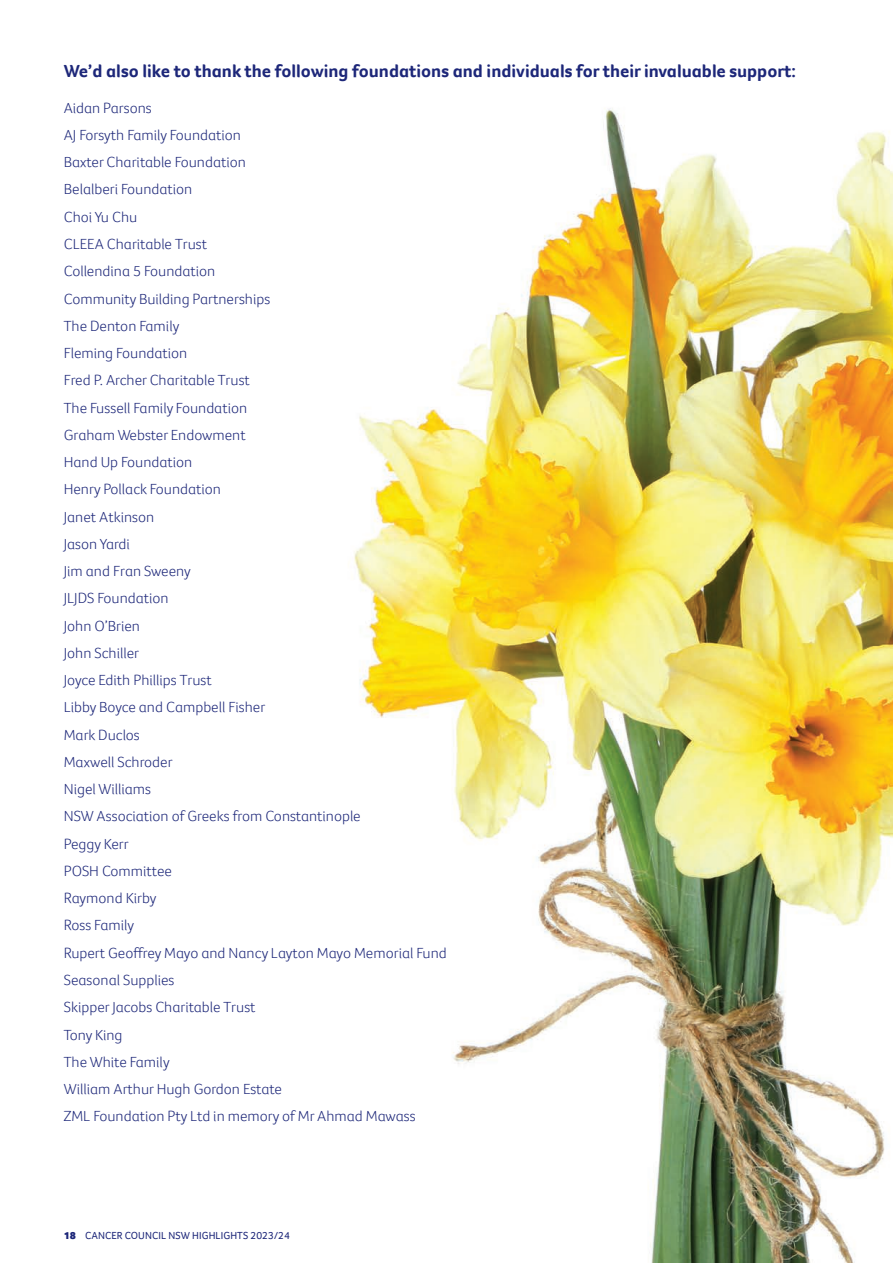
<style>
.page{position:relative;width:893px;height:1263px;background:#fff}
.page>*{position:absolute;margin:0;border:0;box-sizing:border-box;transform-origin:0 0}
.intro{font:700 18px "Foco CC";color:#1d2779}
.Body{font:300 15px "Foco CC";color:#1d2779}
.t1{font:10.5px "Foco CC";letter-spacing:.01em;color:#1d2779}
.s1{font-weight:900}
</style>
<div class="page">
<img style="left:354px;top:108px;width:539px;height:1155px">
<p class="intro" style="left:64px;top:59px;width:734px">We’d also like to thank the following foundations and individuals for their invaluable support:</p>
<p class="Body" style="left:64px;top:98px;width:90px">Aidan Parsons</p>
<p class="Body" style="left:64px;top:125px;width:179px">AJ Forsyth Family Foundation</p>
<p class="Body" style="left:64px;top:152px;width:184px">Baxter Charitable Foundation</p>
<p class="Body" style="left:64px;top:179px;width:130px">Belalberi Foundation</p>
<p class="Body" style="left:64px;top:207px;width:75px">Choi Yu Chu</p>
<p class="Body" style="left:64px;top:234px;width:145px">CLEEA Charitable Trust</p>
<p class="Body" style="left:64px;top:261px;width:153px">Collendina 5 Foundation</p>
<p class="Body" style="left:64px;top:288px;width:208px">Community Building Partnerships</p>
<p class="Body" style="left:64px;top:316px;width:117px">The Denton Family</p>
<p class="Body" style="left:64px;top:343px;width:125px">Fleming Foundation</p>
<p class="Body" style="left:64px;top:370px;width:188px">Fred P. Archer Charitable Trust</p>
<p class="Body" style="left:64px;top:398px;width:185px">The Fussell Family Foundation</p>
<p class="Body" style="left:64px;top:425px;width:183px">Graham Webster Endowment</p>
<p class="Body" style="left:64px;top:452px;width:130px">Hand Up Foundation</p>
<p class="Body" style="left:64px;top:479px;width:159px">Henry Pollack Foundation</p>
<p class="Body" style="left:64px;top:507px;width:92px">Janet Atkinson</p>
<p class="Body" style="left:64px;top:534px;width:68px">Jason Yardi</p>
<p class="Body" style="left:64px;top:561px;width:129px">Jim and Fran Sweeny</p>
<p class="Body" style="left:64px;top:588px;width:106px">JLJDS Foundation</p>
<p class="Body" style="left:64px;top:616px;width:78px">John O’Brien</p>
<p class="Body" style="left:64px;top:643px;width:77px">John Schiller</p>
<p class="Body" style="left:64px;top:670px;width:149px">Joyce Edith Phillips Trust</p>
<p class="Body" style="left:64px;top:697px;width:203px">Libby Boyce and Campbell Fisher</p>
<p class="Body" style="left:64px;top:725px;width:78px">Mark Duclos</p>
<p class="Body" style="left:64px;top:752px;width:110px">Maxwell Schroder</p>
<p class="Body" style="left:64px;top:779px;width:89px">Nigel Williams</p>
<p class="Body" style="left:64px;top:806px;width:298px">NSW Association of Greeks from Constantinople</p>
<p class="Body" style="left:64px;top:834px;width:66px">Peggy Kerr</p>
<p class="Body" style="left:64px;top:861px;width:110px">POSH Committee</p>
<p class="Body" style="left:64px;top:888px;width:94px">Raymond Kirby</p>
<p class="Body" style="left:64px;top:915px;width:72px">Ross Family</p>
<p class="Body" style="left:64px;top:943px;width:385px">Rupert Geoffrey Mayo and Nancy Layton Mayo Memorial Fund</p>
<p class="Body" style="left:64px;top:970px;width:112px">Seasonal Supplies</p>
<p class="Body" style="left:64px;top:997px;width:193px">Skipper Jacobs Charitable Trust</p>
<p class="Body" style="left:64px;top:1024px;width:60px">Tony King</p>
<p class="Body" style="left:64px;top:1052px;width:107px">The White Family</p>
<p class="Body" style="left:64px;top:1079px;width:220px">William Arthur Hugh Gordon Estate</p>
<p class="Body" style="left:64px;top:1106px;width:353px">ZML Foundation Pty Ltd in memory of Mr Ahmad Mawass</p>
<p class="t1" style="left:64px;top:1228px;width:227px"><span class="s1">18</span> CANCER COUNCIL NSW HIGHLIGHTS 2023/24</p>
</div>
